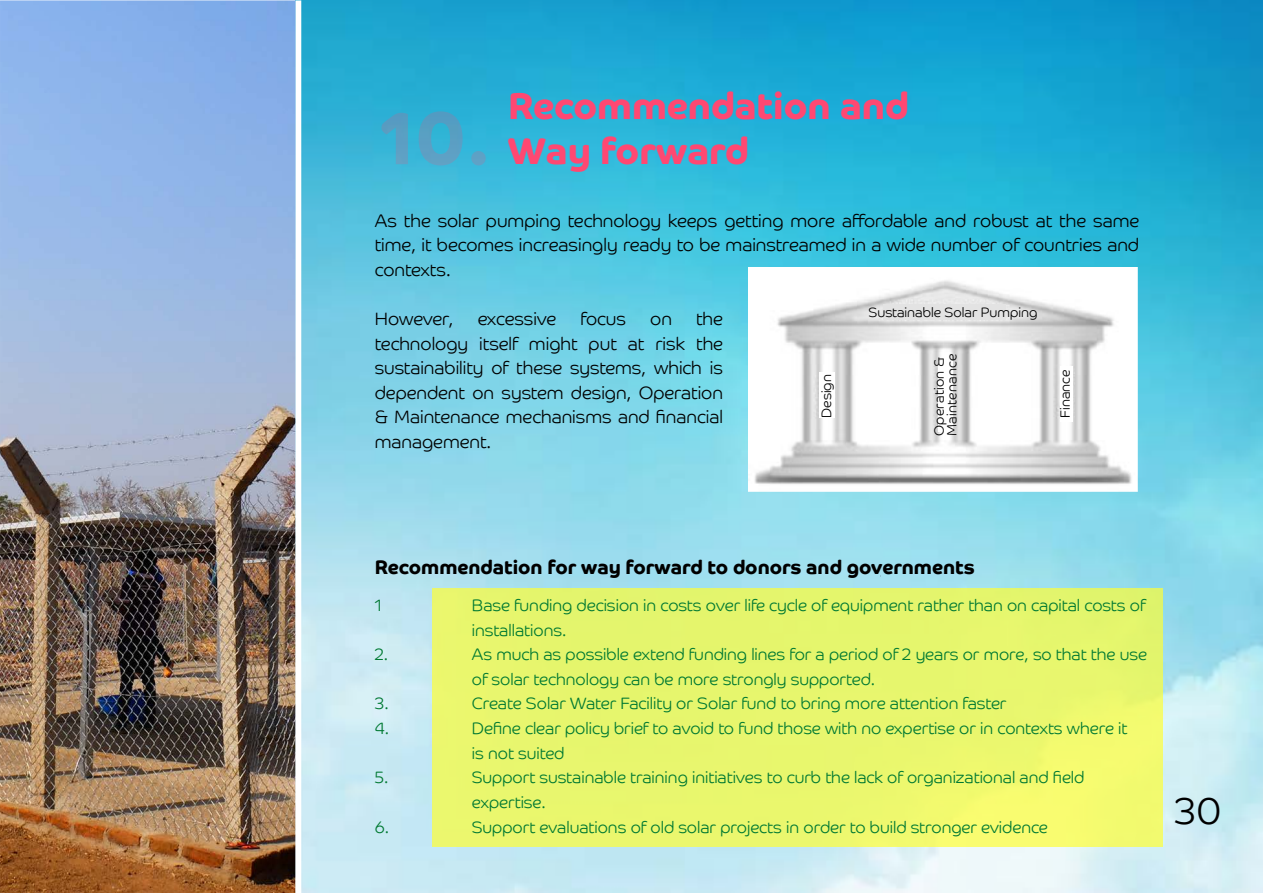
<style>
.page{position:relative;width:1263px;height:893px;background:#fff}
.page>*{position:absolute;margin:0;border:0;box-sizing:border-box;transform-origin:0 0}
.t1{font:37.5px "Barclaycard Co Arabic Bd";color:#ff4872}
.t2{font:37.5px "Barclaycard Co Lt";color:#000}
.t3{font:19.5px "Barclaycard Co Bd";color:#000}
.t4{font:18px/24.6px "Barclaycard Co Lt";color:#000;text-align:justify}
.t5{font:16.5px/24.6px "Barclaycard Co Lt";color:#007932}
.t6{font:13.5px "Barclaycard Co Lt";color:#000}
.t7{font:13.5px/12.6px "Barclaycard Co Lt";letter-spacing:.02em;color:#000}
.s1{font-size:75px}
</style>
<div class="page">
<img style="left:0;top:0;width:1263px;height:893px">
<div style="left:295px;top:0;width:6px;height:893px;background:#fff"></div>
<div style="left:432px;top:589px;width:730px;height:258px;background:linear-gradient(to right,#e6f56d,#ecf86e)"></div>
<img style="left:749px;top:268px;width:389px;height:224px">
<div style="left:883px;top:304px;width:122px;height:15px;background:#e3e3e3"></div>
<div style="left:938px;top:361px;width:14px;height:70px;background:#fff"></div>
<div style="left:820px;top:372px;width:15px;height:45px;background:#fff"></div>
<div style="left:1060px;top:366px;width:12px;height:56px;background:#fff"></div>
<h1 class="t1" style="left:508px;top:84px;width:402px">Recommendation and</h1>
<h1 class="t1" style="left:380px;top:129px;width:371px"><span class="s1">10.</span> Way forward</h1>
<p class="t4" style="left:375px;top:208px;width:766px">As the solar pumping technology keeps getting more affordable and robust at the same time, it becomes increasingly ready to be mainstreamed in a wide number of countries and contexts.</p>
<p class="t4" style="left:375px;top:306px;width:80px">However,</p>
<p class="t4" style="left:478px;top:306px;width:80px">excessive</p>
<p class="t4" style="left:580px;top:306px;width:47px">focus</p>
<p class="t4" style="left:650px;top:306px;width:23px">on</p>
<p class="t6" style="left:869px;top:304px;width:170px">Sustainable Solar Pumping</p>
<p class="t7" style="left:933px;top:436px;width:83px;rotate:-90deg">Operation &amp;<br>Maintenance</p>
<p class="t4" style="left:375px;top:306px;width:350px;text-indent:321px">the technology itself might put at risk the sustainability of these systems, which is dependent on system design, Operation &amp; Maintenance mechanisms and financial management.</p>
<p class="t6" style="left:818px;top:418px;width:45px;rotate:-90deg">Design</p>
<p class="t6" style="left:1057px;top:418px;width:49px;rotate:-90deg">Finance</p>
<p class="t3" style="left:375px;top:555px;width:601px">Recommendation for way forward to donors and governments</p>
<p class="t5" style="left:375px;top:593px;width:9px">1</p>
<p class="t5" style="left:472px;top:593px;width:675px">Base funding decision in costs over life cycle of equipment rather than on capital costs of installations.</p>
<p class="t5" style="left:375px;top:642px;width:15px">2.</p>
<p class="t5" style="left:472px;top:642px;width:677px">As much as possible extend funding lines for a period of 2 years or more, so that the use of solar technology can be more strongly supported.</p>
<p class="t5" style="left:375px;top:691px;width:15px">3.</p>
<p class="t5" style="left:472px;top:691px;width:536px">Create Solar Water Facility or Solar fund to bring more attention faster</p>
<p class="t5" style="left:375px;top:716px;width:16px">4.</p>
<p class="t5" style="left:472px;top:716px;width:657px">Define clear policy brief to avoid to fund those with no expertise or in contexts where it is not suited</p>
<p class="t5" style="left:375px;top:765px;width:15px">5.</p>
<p class="t5" style="left:472px;top:765px;width:614px">Support sustainable training initiatives to curb the lack of organizational and field expertise.</p>
<p class="t5" style="left:375px;top:814px;width:16px">6.</p>
<p class="t5" style="left:472px;top:814px;width:577px">Support evaluations of old solar projects in order to build stronger evidence</p>
<h1 class="t2" style="left:1174px;top:789px;width:48px">30</h1>
</div>
